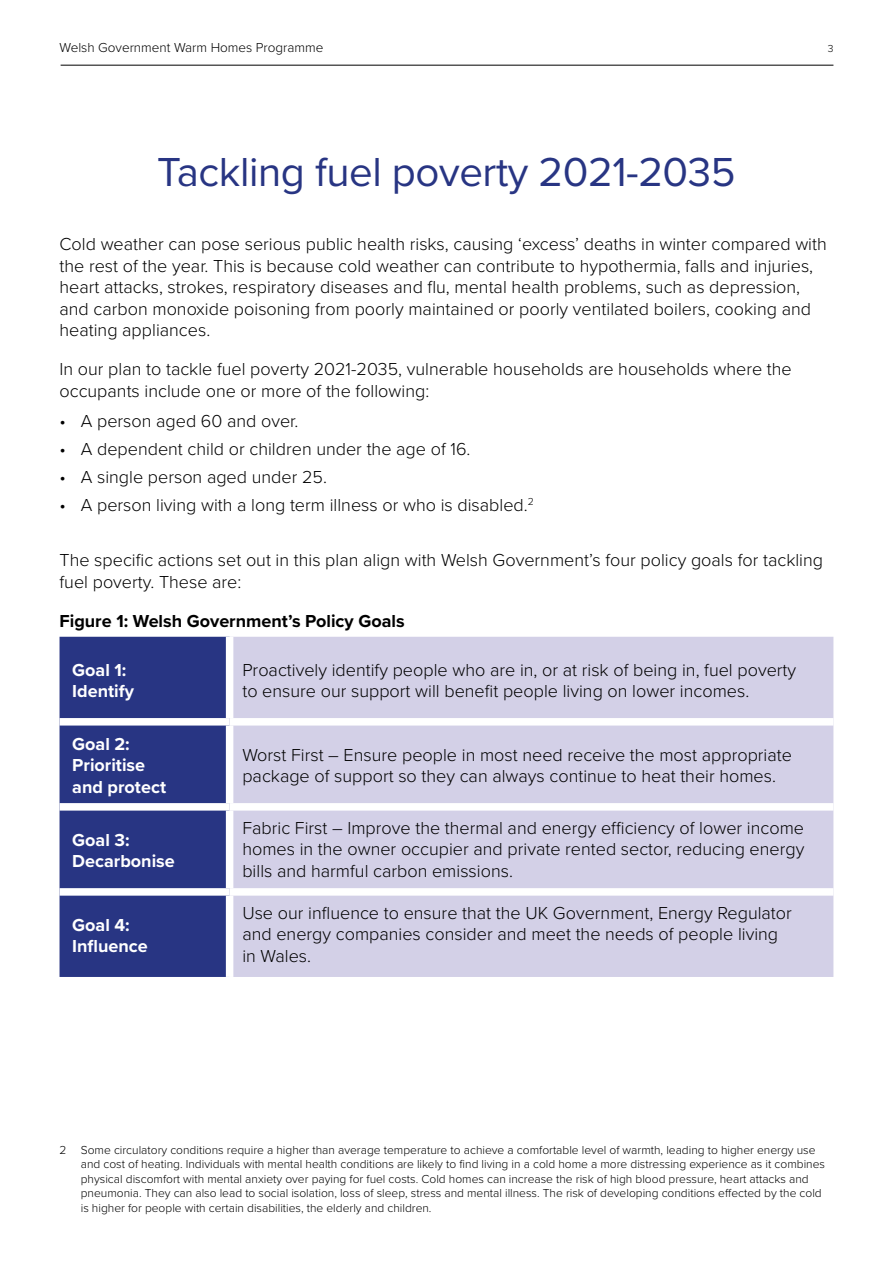
<style>
.page{position:relative;width:893px;height:1263px;background:#fff}
.page>*{position:absolute;margin:0;border:0;box-sizing:border-box;transform-origin:0 0}
.H1_Headings{font:42px "Proxima Nova";letter-spacing:-.01em;color:#283583}
.Body_Black{font:300 18px/21.6px "Proxima Nova";color:#000}
.Body_Before_Bullets{font:300 18px/21.6px "Proxima Nova";color:#000}
.VG_Black_Bullets{font:300 18px "Proxima Nova";color:#000}
.Body_Black-2{font:700 18px/21.6px "Proxima Nova";color:#fff}
.VG_Last_Bullet_Black{font:300 18px "Proxima Nova";color:#000}
.Figure_headings{font:700 18px "Proxima Nova";color:#000}
.t1{font:300 13.5px "Proxima Nova";color:#000}
.Footnotes{font:300 12px/14.4px "Proxima Nova";color:#000}
.t2{font:300 10.5px "Proxima Nova";color:#000}
</style>
<div class="page">
<hr style="left:61px;top:65px;width:772px;height:1px;background:#000">
<div style="left:60px;top:637px;width:166px;height:340px;background:#283583"></div>
<div style="left:233px;top:637px;width:600px;height:340px;background:#d3d0e7"></div>
<div style="left:60px;top:803px;width:170px;height:8px;background:#fff"></div>
<div style="left:230px;top:803px;width:603px;height:8px;background:#fff"></div>
<div style="left:60px;top:888px;width:170px;height:8px;background:#fff"></div>
<div style="left:230px;top:888px;width:603px;height:8px;background:#fff"></div>
<div style="left:60px;top:718px;width:170px;height:7px;background:#fff"></div>
<div style="left:230px;top:718px;width:603px;height:7px;background:#fff"></div>
<p class="t1" style="left:60px;top:38px;width:266px">Welsh Government Warm Homes Programme</p>
<p class="t2" style="left:828px;top:41px;width:7px">3</p>
<h1 class="H1_Headings" style="left:157px;top:141px;width:580px">Tackling fuel poverty 2021-2035</h1>
<p class="Body_Black" style="left:60px;top:232px;width:769px">Cold weather can pose serious public health risks, causing ‘excess’ deaths in winter compared with the rest of the year. This is because cold weather can contribute to hypothermia, falls and injuries, heart attacks, strokes, respiratory diseases and flu, mental health problems, such as depression, and carbon monoxide poisoning from poorly maintained or poorly ventilated boilers, cooking and heating appliances.</p>
<p class="Body_Before_Bullets" style="left:60px;top:357px;width:734px">In our plan to tackle fuel poverty 2021-2035, vulnerable households are households where the occupants include one or more of the following:</p>
<p class="VG_Black_Bullets" style="left:60px;top:407px;width:240px">• A person aged 60 and over.</p>
<p class="VG_Black_Bullets" style="left:60px;top:435px;width:412px">• A dependent child or children under the age of 16.</p>
<p class="VG_Black_Bullets" style="left:60px;top:463px;width:269px">• A single person aged under 25.</p>
<p class="VG_Last_Bullet_Black" style="left:60px;top:491px;width:476px">• A person living with a long term illness or who is disabled.<sup>2</sup></p>
<p class="Body_Black" style="left:60px;top:548px;width:765px">The specific actions set out in this plan align with Welsh Government’s four policy goals for tackling fuel poverty. These are:</p>
<p class="Figure_headings" style="left:60px;top:607px;width:347px">Figure 1: Welsh Government’s Policy Goals</p>
<p class="Body_Black-2" style="left:72px;top:658px;width:63px">Goal 1:<br>Identify</p>
<p class="Body_Black" style="left:242px;top:658px;width:555px">Proactively identify people who are in, or at risk of being in, fuel poverty to ensure our support will benefit people living on lower incomes.</p>
<p class="Body_Black-2" style="left:72px;top:733px;width:95px">Goal 2:<br>Prioritise and protect</p>
<p class="Body_Black" style="left:242px;top:743px;width:551px">Worst First – Ensure people in most need receive the most appropriate package of support so they can always continue to heat their homes.</p>
<p class="Body_Black-2" style="left:72px;top:828px;width:104px">Goal 3:<br>Decarbonise</p>
<p class="Body_Black" style="left:242px;top:816px;width:563px;text-align:justify">Fabric First – Improve the thermal and energy efficiency of lower income homes in the owner occupier and private rented sector, reducing energy bills and harmful carbon emissions.</p>
<p class="Body_Black-2" style="left:72px;top:913px;width:77px">Goal 4:<br>Influence</p>
<p class="Body_Black" style="left:242px;top:901px;width:551px">Use our influence to ensure that the UK Government, Energy Regulator and energy companies consider and meet the needs of people living in Wales.</p>
<p class="Footnotes" style="left:81px;top:1142px;width:746px;text-indent:-21px">2 Some circulatory conditions require a higher than average temperature to achieve a comfortable level of warmth, leading to higher energy use and cost of heating. Individuals with mental health conditions are likely to find living in a cold home a more distressing experience as it combines physical discomfort with mental anxiety over paying for fuel costs. Cold homes can increase the risk of high blood pressure, heart attacks and pneumonia. They can also lead to social isolation, loss of sleep, stress and mental illness. The risk of developing conditions effected by the cold is higher for people with certain disabilities, the elderly and children.</p>
</div>
